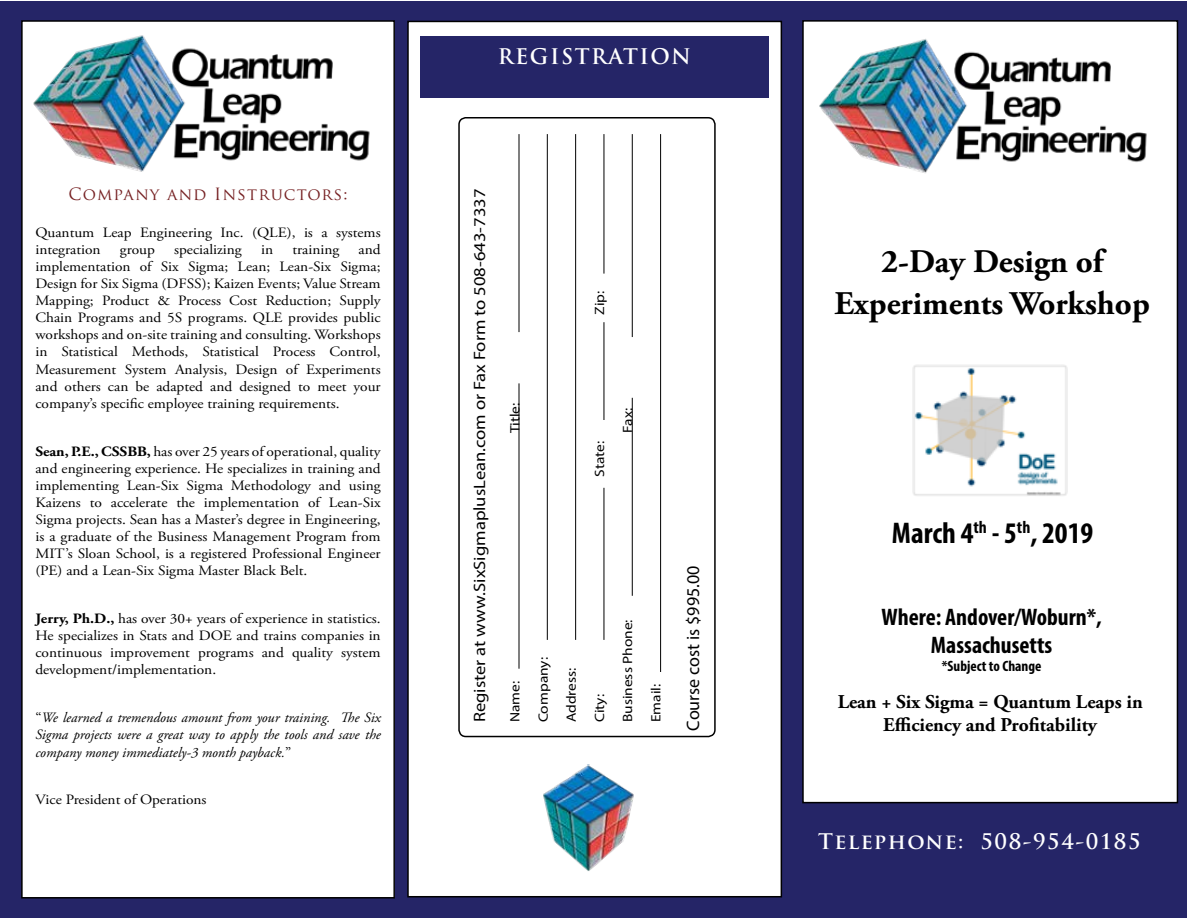
<style>
.page{position:relative;width:1188px;height:918px;background:#fff}
.page>*{position:absolute;margin:0;border:0;box-sizing:border-box;transform-origin:0 0}
.t1{font:700 33px/42px "Adobe Garamond Pro";color:#000;text-align:center}
.t2{font:700 condensed 30px "Myriad Pro";color:#000}
.t3{font:700 condensed 24px/28.8px "Myriad Pro";color:#000;text-align:center}
.t4{font:700 21px "Trajan Pro";letter-spacing:.07em;color:#fff}
.t5{font:700 19.5px/23.4px "Adobe Garamond Pro";color:#000;text-align:center}
.t6{font:18px "Myriad Pro";color:#000}
.t7{font:16.5px "Myriad Pro";color:#000;scale:1.13 1}
.t8{font:16.5px "Trajan Pro";letter-spacing:.07em;color:#762123}
.t9{font:700 condensed 15px "Myriad Pro";color:#000}
.t10{font:14.25px/17.1px "Adobe Garamond Pro";color:#000;text-align:justify;scale:1.08 1}
.t11{font:italic 14.25px/17.1px "Adobe Garamond Pro";color:#000;text-align:justify}
.t12{font:13.5px/28.2px "Myriad Pro";color:#000;scale:1.14 1}
.s1{font-weight:700}
.s2{font-style:normal}
</style>
<div class="page">
<div style="left:1px;top:1px;width:1186px;height:916px;background:#252567"></div>
<div style="left:803px;top:21px;width:374px;height:782px;background:#fff"></div>
<div style="left:802px;top:20px;width:376px;height:783px;border:2px solid #000"></div>
<div style="left:22px;top:21px;width:372px;height:877px;background:#fff"></div>
<div style="left:21px;top:20px;width:374px;height:879px;border:2px solid #000"></div>
<img style="left:33px;top:35px;width:337px;height:137px">
<img style="left:819px;top:39px;width:328px;height:134px">
<div style="left:408px;top:21px;width:373px;height:876px;background:#fff"></div>
<div style="left:407px;top:21px;width:375px;height:876px;border:2px solid #000"></div>
<div style="left:420px;top:36px;width:349px;height:62px;background:#252567"></div>
<div style="left:458px;top:117px;width:258px;height:620px;border:2px solid #000;border-radius:7px"></div>
<hr style="left:519px;top:383px;width:1px;height:286px;background:#000">
<hr style="left:547px;top:134px;width:1px;height:506px;background:#000">
<hr style="left:575px;top:134px;width:1px;height:506px;background:#000">
<hr style="left:604px;top:488px;width:1px;height:152px;background:#000">
<hr style="left:604px;top:322px;width:1px;height:98px;background:#000">
<hr style="left:604px;top:134px;width:1px;height:140px;background:#000">
<hr style="left:632px;top:398px;width:1px;height:198px;background:#000">
<hr style="left:632px;top:134px;width:1px;height:203px;background:#000">
<hr style="left:660px;top:134px;width:1px;height:538px;background:#000">
<hr style="left:519px;top:134px;width:1px;height:198px;background:#000">
<img style="left:543px;top:765px;width:91px;height:106px">
<img style="left:913px;top:365px;width:154px;height:131px">
<p class="t8" style="left:68px;top:184px;width:281px">Company and Instructors:</p>
<p class="t10" style="left:35px;top:224px;width:321px">Quantum Leap Engineering Inc. (QLE), is a systems integration</p>
<p class="t10" style="left:35px;top:241px;width:321px;text-indent:323px">and implementation of Six Sigma; Lean; Lean-Six Sigma; Design for Six Sigma (DFSS); Kaizen Events; Value Stream Mapping; Product &amp; Process Cost Reduction; Supply Chain Programs and 5S programs. QLE provides public workshops and on-site training and consulting. Workshops in Statistical Methods, Statistical Process Control, Measurement System Analysis, Design of Experiments and others can be adapted and designed to meet your company’s specific employee training requirements.</p>
<p class="t10" style="left:35px;top:443px;width:321px"><span class="s1">Sean, P.E., CSSBB,</span> has over 25 years of operational, quality and engineering experience. He specializes in training and implementing Lean-Six Sigma Methodology and using Kaizens to accelerate the implementation of Lean-Six Sigma projects. Sean has a Master’s degree in Engineering, is a graduate of the Business Management Program from MIT’s Sloan School, is a registered Professional Engineer (PE) and a Lean-Six Sigma Master Black Belt.</p>
<p class="t10" style="left:35px;top:611px;width:321px"><span class="s1">Jerry, Ph.D.,</span> has over 30+ years of experience in statistics.<br>He specializes in Stats and DOE and trains companies in continuous improvement programs and quality system development/implementation.</p>
<p class="t11" style="left:35px;top:710px;width:347px"><span class="s2">“</span>We learned a tremendous amount from your training. The Six Sigma projects were a great way to apply the tools and save the company money immediately-3 month payback.<span class="s2">”</span></p>
<p class="t10" style="left:35px;top:792px;width:160px">Vice President of Operations</p>
<p class="t10" style="left:120px;top:241px;width:34px">group</p>
<p class="t10" style="left:174px;top:241px;width:64px">specializing</p>
<p class="t10" style="left:261px;top:241px;width:13px">in</p>
<p class="t10" style="left:292px;top:241px;width:45px">training</p>
<h3 class="t4" style="left:498px;top:43px;width:195px">REGISTRATION</h3>
<p class="t7" style="left:470px;top:722px;width:474px;rotate:-90deg">Register at www.SixSigmaplusLean.com or Fax Form to 508-643-7337</p>
<p class="t12" style="left:501px;top:433px;width:28px;rotate:-90deg">Title:</p>
<p class="t12" style="left:585px;top:315px;width:23px;rotate:-90deg">Zip:</p>
<p class="t12" style="left:585px;top:477px;width:33px;rotate:-90deg">State:</p>
<p class="t12" style="left:613px;top:433px;width:23px;rotate:-90deg">Fax:</p>
<p class="t12" style="left:501px;top:722px;width:38px;rotate:-90deg">Name:</p>
<p class="t12" style="left:529px;top:722px;width:59px;rotate:-90deg">Company:<br>Address:<br>City:</p>
<p class="t12" style="left:613px;top:722px;width:92px;rotate:-90deg">Business Phone:</p>
<p class="t12" style="left:642px;top:722px;width:35px;rotate:-90deg">Email:</p>
<p class="t6" style="left:682px;top:731px;width:166px;rotate:-90deg">Course cost is $995.00</p>
<h1 class="t1" style="left:834px;top:241px;width:317px">2-Day Design of<br>Experiments Workshop</h1>
<h2 class="t2" style="left:892px;top:515px;width:203px">March 4<sup>th</sup> - 5<sup>th</sup>, 2019</h2>
<h3 class="t3" style="left:882px;top:602px;width:222px">Where: Andover/Woburn*,<br>Massachusetts</h3>
<p class="t9" style="left:942px;top:657px;width:101px">*Subject to Change</p>
<h3 class="t5" style="left:838px;top:690px;width:306px">Lean + Six Sigma = Quantum Leaps in<br>Efficiency and Profitability</h3>
<h3 class="t4" style="left:818px;top:828px;width:324px">Telephone: 508-954-0185</h3>
</div>
